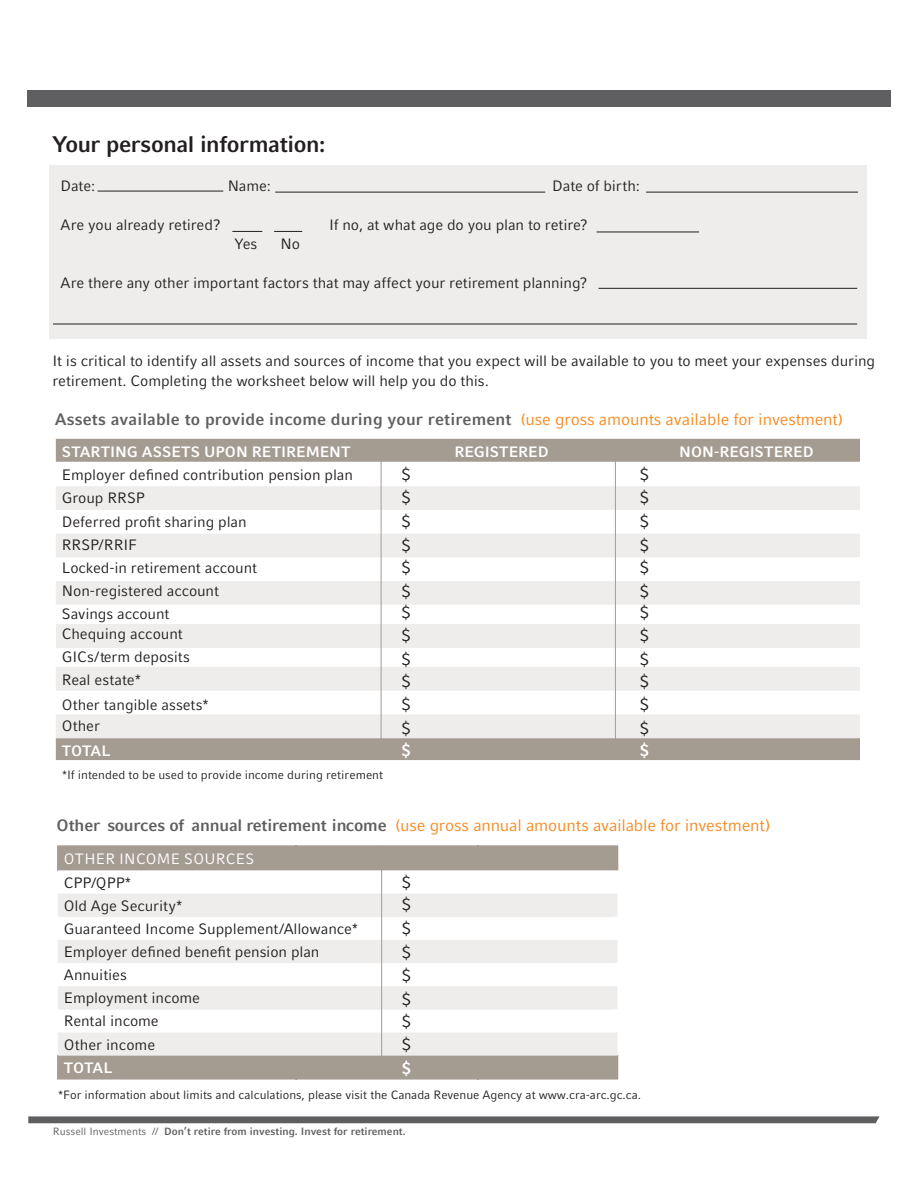
<style>
.page{position:relative;width:918px;height:1188px;background:#fff}
.page>*{position:absolute;margin:0;border:0;box-sizing:border-box;transform-origin:0 0}
.t1{font:700 22.5px "Compatil Fact LT Pro";letter-spacing:-.02em;color:#231f20}
.t2{font:700 16.5px "Compatil Fact LT Pro";letter-spacing:.005em;color:#5f5f62}
.t3{font:16.5px "Compatil Fact LT Pro";letter-spacing:-.01em;color:#f6891f}
.t4{font:16.5px/22.5px "Compatil Fact LT Pro";color:#231f20}
.t5{font:700 16.5px "Compatil Fact LT Pro";color:#fff}
.t6{font:15px/23.1px "Compatil Fact LT Pro";letter-spacing:-.005em;color:#231f20}
.t7{font:700 15px "Compatil Fact LT Pro";color:#fff}
.t8{font:15px "Compatil Fact LT Pro";letter-spacing:.025em;color:#fff}
.t9{font:12px "Compatil Fact LT Pro";letter-spacing:-.005em;color:#231f20}
.t10{font:700 10.5px "Compatil Fact LT Pro";color:#5f5f62}
.s1{font-weight:400;color:#f6891f}
.s2{font-weight:700;color:#5f5f62}
.s3{font-weight:400}
</style>
<div class="page">
<div style="left:27px;top:90px;width:864px;height:16px;background:#5f5f62"></div>
<svg style="left:28px;top:1116px;width:852px;height:7px;background:#69696b"></svg>
<div style="left:50px;top:165px;width:817px;height:174px;background:#efedec"></div>
<div style="left:56px;top:439px;width:804px;height:321px;background:#a49b91"></div>
<svg style="left:56px;top:463px;width:804px;height:23px"></svg>
<svg style="left:56px;top:486px;width:804px;height:252px;fill:#f0eeed"></svg>
<div style="left:663px;top:625px;width:197px;height:23px;background:#efedec"></div>
<div style="left:56px;top:625px;width:607px;height:23px;background:#efedec"></div>
<hr style="left:381px;top:439px;width:1px;height:320px;background:#a49b91">
<hr style="left:615px;top:439px;width:1px;height:320px;background:#a49b91">
<div style="left:57px;top:845px;width:562px;height:235px;background:#a49b91"></div>
<svg style="left:58px;top:870px;width:561px;height:162px"></svg>
<svg style="left:58px;top:894px;width:560px;height:162px;fill:#efedec"></svg>
<hr style="left:381px;top:846px;width:1px;height:232px;background:#a49b91">
<hr style="left:98px;top:191px;width:125px;height:1px;background:#231f20">
<hr style="left:275px;top:192px;width:270px;height:1px;background:#231f20">
<hr style="left:646px;top:192px;width:212px;height:1px;background:#231f20">
<hr style="left:598px;top:288px;width:259px;height:1px;background:#231f20">
<hr style="left:597px;top:232px;width:102px;height:1px;background:#231f20">
<hr style="left:232px;top:231px;width:30px;height:1px;background:#231f20">
<svg style="left:274px;top:231px;width:28px;height:1px"></svg>
<hr style="left:53px;top:324px;width:804px;height:1px;background:#231f20">
<h1 class="t1" style="left:52px;top:136px;width:274px">Your personal information:</h1>
<p class="t6" style="left:61px;top:175px;width:36px">Date:</p>
<p class="t6" style="left:228px;top:175px;width:45px">Name:</p>
<p class="t6" style="left:552px;top:175px;width:89px">Date of birth:</p>
<p class="t6" style="left:61px;top:214px;width:162px">Are you already retired?</p>
<p class="t6" style="left:329px;top:214px;width:260px">If no, at what age do you plan to retire?</p>
<p class="t6" style="left:235px;top:234px;width:24px">Yes</p>
<p class="t6" style="left:281px;top:234px;width:21px">No</p>
<p class="t6" style="left:61px;top:273px;width:529px">Are there any other important factors that may affect your retirement planning?</p>
<p class="t6" style="left:52px;top:353px;width:824px;line-height:19.5px">It is critical to identify all assets and sources of income that you expect will be available to you to meet your expenses during retirement. Completing the worksheet below will help you do this.</p>
<p class="t2" style="left:55px;top:414px;width:790px">Assets available to provide income during your retirement <span class="s1">(use gross amounts available for investment)</span></p>
<p class="t7" style="left:62px;top:446px;width:290px">STARTING ASSETS UPON RETIREMENT</p>
<p class="t7" style="left:454px;top:446px;width:96px">REGISTERED</p>
<p class="t7" style="left:679px;top:446px;width:136px">NON-REGISTERED</p>
<p class="t6" style="left:62px;top:465px;width:293px">Employer defined contribution pension plan<br>Group RRSP<br>Deferred profit sharing plan<br>RRSP/RRIF<br>Locked-in retirement account<br>Non-registered account<br>Savings account</p>
<p class="t6" style="left:62px;top:647px;width:130px">GICs/term deposits<br>Real estate*</p>
<p class="t6" style="left:62px;top:695px;width:148px;line-height:21.6px">Other tangible assets*<br>Other</p>
<p class="t7" style="left:62px;top:745px;width:50px">TOTAL</p>
<p class="t4" style="left:401px;top:465px;width:11px">$ $</p>
<p class="t4" style="left:401px;top:511px;width:11px;line-height:24px">$ $</p>
<p class="t4" style="left:401px;top:557px;width:11px;line-height:24px">$ $</p>
<p class="t4" style="left:401px;top:603px;width:11px">$ $</p>
<p class="t4" style="left:401px;top:650px;width:11px;text-align:justify">$ $ $</p>
<p class="t4" style="left:401px;top:719px;width:11px">$</p>
<p class="t4" style="left:640px;top:465px;width:11px">$ $</p>
<p class="t4" style="left:640px;top:511px;width:11px;line-height:24px">$ $</p>
<p class="t4" style="left:640px;top:557px;width:11px;line-height:24px">$ $</p>
<p class="t4" style="left:640px;top:603px;width:11px">$ $</p>
<p class="t4" style="left:640px;top:650px;width:11px;text-align:justify">$ $ $</p>
<p class="t4" style="left:640px;top:719px;width:11px">$</p>
<p class="t6" style="left:62px;top:624px;width:123px">Chequing account</p>
<p class="t5" style="left:401px;top:745px;width:11px">$</p>
<p class="t5" style="left:640px;top:745px;width:11px">$</p>
<p class="t9" style="left:62px;top:770px;width:323px">*If intended to be used to provide income during retirement</p>
<p class="t3" style="left:56px;top:820px;width:716px"><span class="s2">Other sources of annual retirement income</span> (use gross annual amounts available for investment)</p>
<p class="t8" style="left:64px;top:853px;width:192px">OTHER INCOME SOURCES</p>
<p class="t6" style="left:64px;top:872px;width:296px">CPP/QPP*<br>Old Age Security*<br>Guaranteed Income Supplement/Allowance*<br>Employer defined benefit pension plan<br>Annuities<br>Employment income<br>Rental income<br>Other income</p>
<p class="t7" style="left:64px;top:1062px;width:50px">TOTAL</p>
<p class="t4" style="left:402px;top:873px;width:11px">$ $</p>
<p class="t4" style="left:402px;top:918px;width:11px;line-height:24px">$ $</p>
<p class="t4" style="left:402px;top:965px;width:11px;line-height:24px">$ $</p>
<p class="t4" style="left:402px;top:1012px;width:11px">$ $</p>
<p class="t5" style="left:402px;top:1062px;width:11px">$</p>
<p class="t9" style="left:58px;top:1091px;width:585px">*For information about limits and calculations, please visit the Canada Revenue Agency at www.cra-arc.gc.ca.</p>
<p class="t10" style="left:53px;top:1128px;width:354px"><span class="s3">Russell Investments //</span> Don’t retire from investing. Invest for retirement.</p>
</div>
